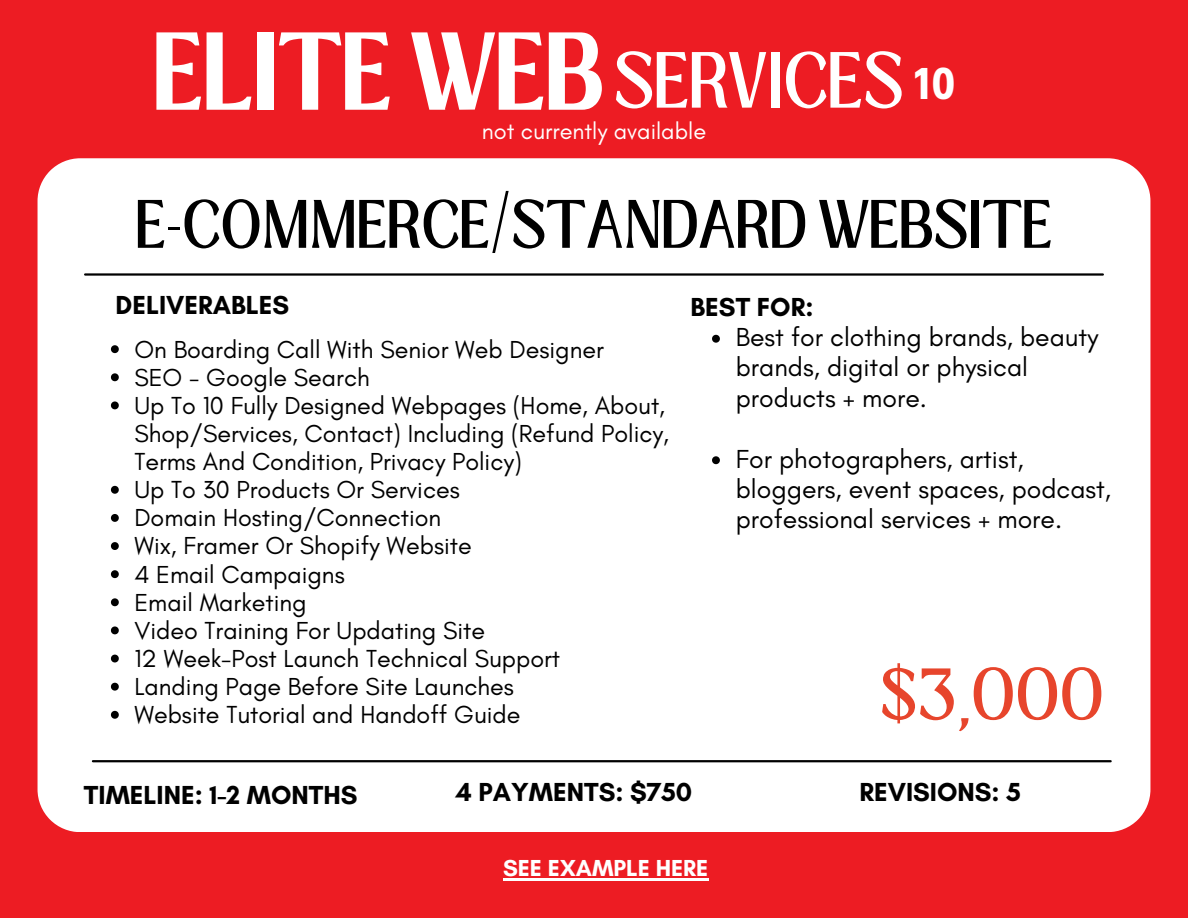
<style>
.page{position:relative;width:1188px;height:918px;background:#ed1c23}
.page>*{position:absolute;margin:0;border:0;box-sizing:border-box;transform-origin:0 0}
.t1{font:700 84.75px "Loubag";color:#fff}
.t2{font:60.9px "Loubag";color:#fff}
.t3{font:55.5px "Loubag";color:#e7452c}
.t4{font:52.5px "Loubag";color:#000}
.t5{font:700 45px "Decalotype";color:#fff}
.t6{font:26.55px/30.3px "Glacial Indifference";color:#000}
.t7{font:700 26.55px "Glacial Indifference";color:#000}
.t8{font:25.05px/28.2px "Glacial Indifference";color:#000}
.t9{font:23.55px "Glacial Indifference";color:#fff}
.t10{font:700 23.55px "Glacial Indifference";color:#fff}
</style>
<div class="page">
<div style="left:38px;top:158px;width:1112px;height:674px;background:#fff"></div>
<hr style="left:85px;top:273px;width:1018px;height:3px;background:#000">
<hr style="left:93px;top:760px;width:1018px;height:2px;background:#000">
<svg style="left:111px;top:345px;width:8px;height:8px"></svg>
<svg style="left:111px;top:373px;width:8px;height:8px"></svg>
<svg style="left:111px;top:401px;width:8px;height:8px"></svg>
<svg style="left:111px;top:486px;width:8px;height:8px"></svg>
<svg style="left:111px;top:514px;width:8px;height:8px"></svg>
<svg style="left:111px;top:542px;width:8px;height:8px"></svg>
<svg style="left:111px;top:570px;width:8px;height:8px"></svg>
<svg style="left:111px;top:598px;width:8px;height:8px"></svg>
<svg style="left:111px;top:626px;width:8px;height:8px"></svg>
<svg style="left:111px;top:655px;width:8px;height:7px"></svg>
<svg style="left:111px;top:683px;width:8px;height:8px"></svg>
<svg style="left:111px;top:711px;width:8px;height:8px"></svg>
<svg style="left:712px;top:335px;width:8px;height:8px"></svg>
<svg style="left:712px;top:456px;width:8px;height:8px"></svg>
<hr style="left:503px;top:878px;width:205px;height:2px;background:#fff">
<p class="t1" style="left:153px;top:4px;width:451px">ELITE WEB</p>
<h1 class="t2" style="left:613px;top:32px;width:292px">SERVICES</h1>
<h6 class="t9" style="left:482px;top:117px;width:226px">not currently available</h6>
<h2 class="t5" style="left:914px;top:54px;width:43px">10</h2>
<h4 class="t4" style="left:136px;top:182px;width:918px">E-COMMERCE/STANDARD WEBSITE</h4>
<p class="t7" style="left:116px;top:289px;width:175px">DELIVERABLES</p>
<h4 class="t8" style="left:134px;top:335px;width:471px">On Boarding Call With Senior Web Designer</h4>
<h4 class="t8" style="left:134px;top:363px;width:237px">SEO - Google Search</h4>
<p class="t8" style="left:134px;top:391px;width:536px">Up To 10 Fully Designed Webpages (Home, About,<br>Shop/Services, Contact) Including (Refund Policy,<br>Terms And Condition, Privacy Policy)</p>
<p class="t8" style="left:134px;top:475px;width:327px">Up To 30 Products Or Services</p>
<p class="t8" style="left:134px;top:503px;width:308px">Domain Hosting/Connection</p>
<p class="t8" style="left:134px;top:532px;width:339px">Wix, Framer Or Shopify Website</p>
<p class="t8" style="left:134px;top:560px;width:212px">4 Email Campaigns</p>
<p class="t8" style="left:134px;top:588px;width:174px">Email Marketing</p>
<p class="t8" style="left:134px;top:616px;width:352px">Video Training For Updating Site</p>
<p class="t8" style="left:134px;top:644px;width:427px">12 Week-Post Launch Technical Support</p>
<p class="t8" style="left:134px;top:672px;width:381px">Landing Page Before Site Launches</p>
<p class="t8" style="left:134px;top:700px;width:388px">Website Tutorial and Handoff Guide</p>
<p class="t7" style="left:691px;top:290px;width:124px">BEST FOR:</p>
<p class="t6" style="left:736px;top:322px;width:364px">Best for clothing brands, beauty brands, digital or physical products + more.</p>
<p class="t6" style="left:736px;top:443px;width:377px">For photographers, artist, bloggers, event spaces, podcast, professional services + more.</p>
<h3 class="t3" style="left:880px;top:650px;width:226px">$3,000</h3>
<p class="t7" style="left:84px;top:779px;width:275px">TIMELINE: 1-2 MONTHS</p>
<h4 class="t7" style="left:456px;top:776px;width:238px">4 PAYMENTS: $750</h4>
<h2 class="t7" style="left:859px;top:775px;width:163px">REVISIONS: 5</h2>
<h4 class="t10" style="left:503px;top:854px;width:207px">SEE EXAMPLE HERE</h4>
</div>
